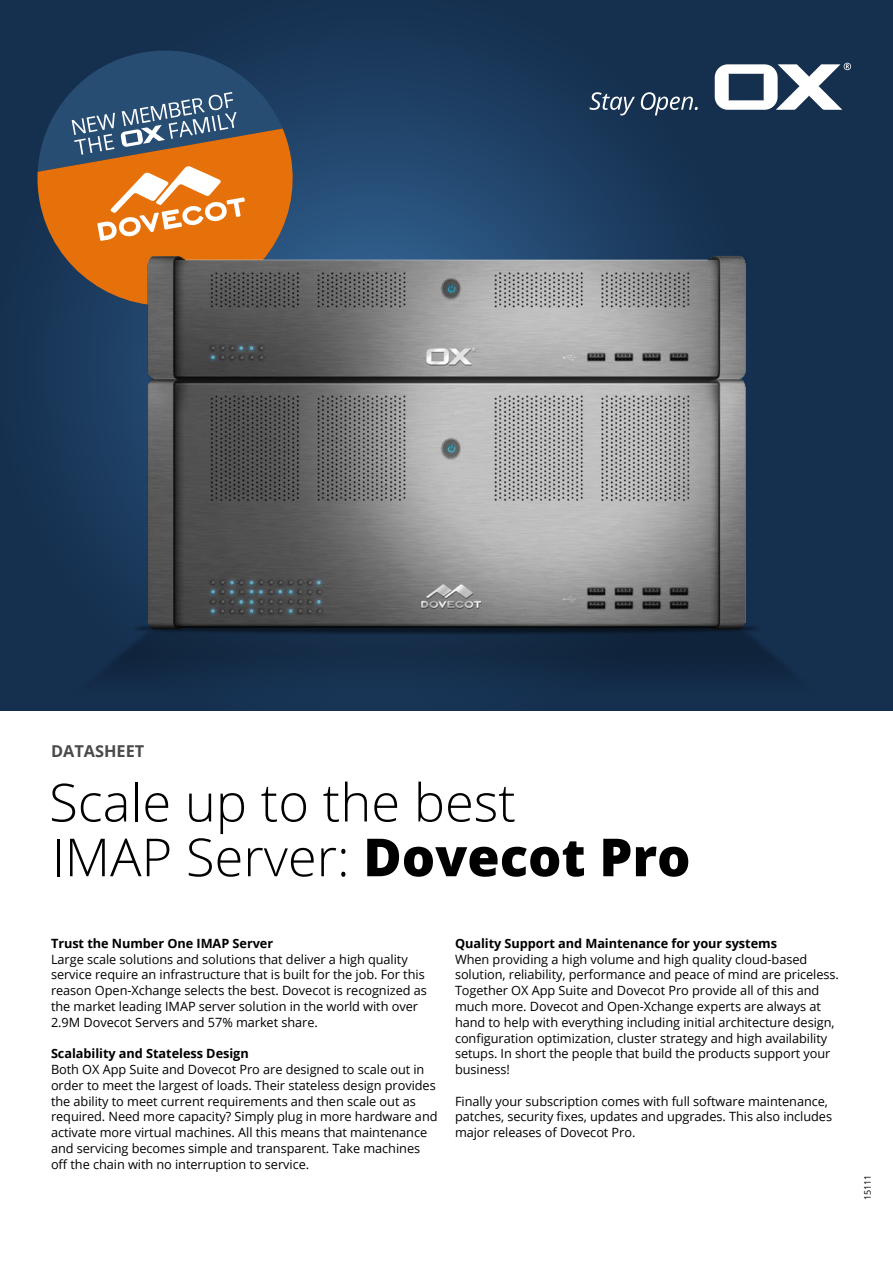
<style>
.page{position:relative;width:893px;height:1263px;background:#fff}
.page>*{position:absolute;margin:0;border:0;box-sizing:border-box;transform-origin:0 0}
.t1{font:300 52.5px/54.8px "Open Sans";color:#000}
.t2{font:700 16.35px "Open Sans";color:#4a4a49}
.t3{font:12.75px/15.8px "Open Sans";letter-spacing:-.005em;color:#000}
.t4{font:700 12.75px "Open Sans";letter-spacing:-.005em;color:#000}
.t5{font:9px "Open Sans";color:#000}
.s1{font-weight:800}
</style>
<div class="page">
<div style="left:0;top:0;width:893px;height:711px;background:#152f4e"></div>
<svg style="left:283px;top:42px;width:432px;height:126px;fill:#1b3a5c"></svg>
<svg style="left:38px;top:50px;width:245px;height:118px"></svg>
<svg style="left:590px;top:92px;width:45px;height:23px"></svg>
<svg style="left:641px;top:92px;width:57px;height:23px"></svg>
<svg style="left:715px;top:63px;width:136px;height:47px"></svg>
<img style="left:37px;top:168px;width:752px;height:507px">
<p class="t2" style="left:51px;top:739px;width:95px">DATASHEET</p>
<h1 class="t1" style="left:49px;top:774px;width:643px">Scale up to the best<br>IMAP Server: <span class="s1">Dovecot Pro</span></h1>
<p class="t4" style="left:51px;top:934px;width:224px">Trust the Number One IMAP Server</p>
<p class="t3" style="left:51px;top:951px;width:377px">Large scale solutions and solutions that deliver a high quality service require an infrastructure that is built for the job. For this reason Open-Xchange selects the best. Dovecot is recognized as the market leading IMAP server solution in the world with over 2.9M Dovecot Servers and 57% market share.</p>
<p class="t4" style="left:51px;top:1045px;width:199px">Scalability and Stateless Design</p>
<p class="t3" style="left:51px;top:1061px;width:388px">Both OX App Suite and Dovecot Pro are designed to scale out in order to meet the largest of loads. Their stateless design provides the ability to meet current requirements and then scale out as required. Need more capacity? Simply plug in more hardware and activate more virtual machines. All this means that maintenance and servicing becomes simple and transparent. Take machines off the chain with no interruption to service.</p>
<p class="t4" style="left:455px;top:934px;width:323px">Quality Support and Maintenance for your systems</p>
<p class="t3" style="left:455px;top:951px;width:385px">When providing a high volume and high quality cloud-based solution, reliability, performance and peace of mind are priceless.<br>Together OX App Suite and Dovecot Pro provide all of this and much more. Dovecot and Open-Xchange experts are always at hand to help with everything including initial architecture design, configuration optimization, cluster strategy and high availability setups. In short the people that build the products support your business!</p>
<p class="t3" style="left:455px;top:1093px;width:379px">Finally your subscription comes with full software maintenance, patches, security fixes, updates and upgrades. This also includes major releases of Dovecot Pro.</p>
<p class="t5" style="left:861px;top:1200px;width:27px;rotate:-90deg">15111</p>
</div>
